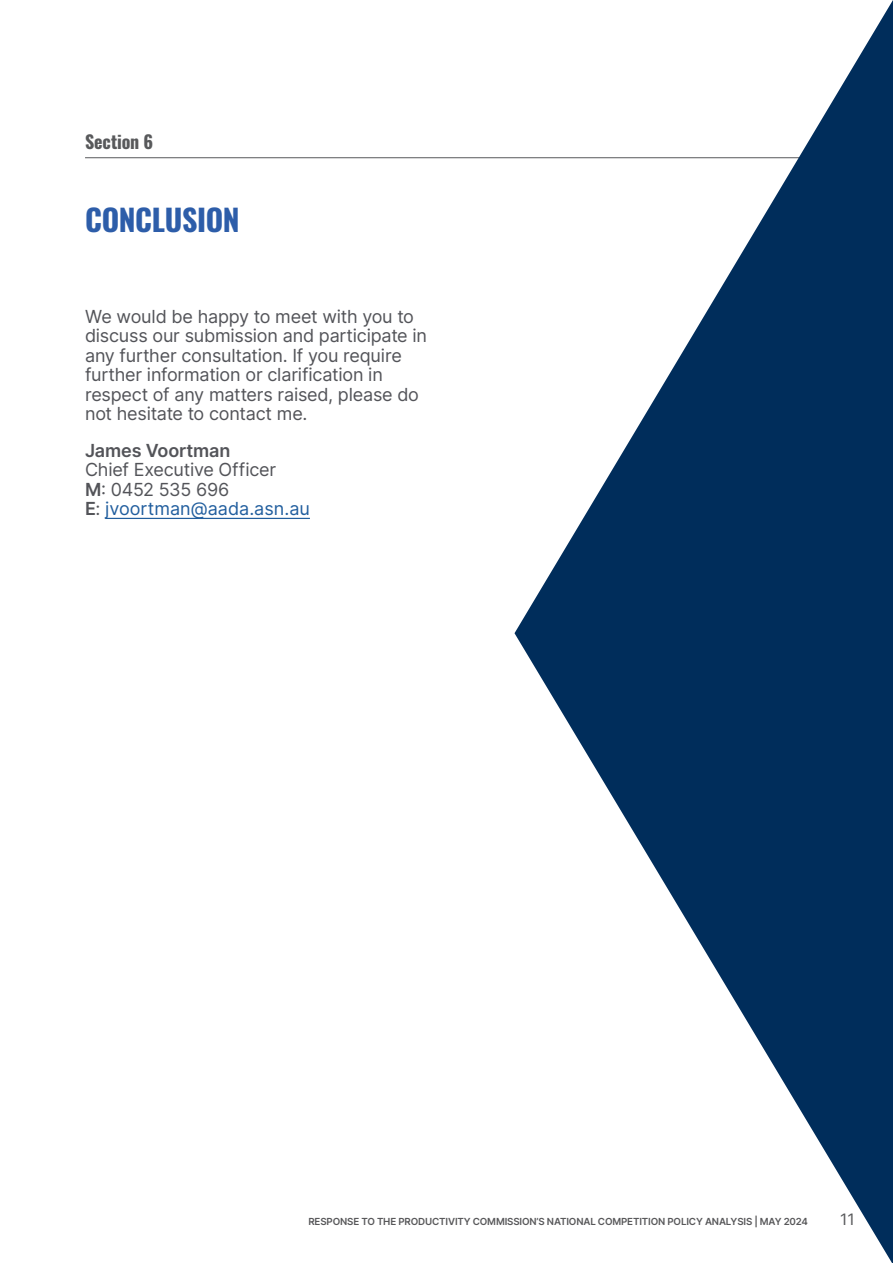
<style>
.page{position:relative;width:893px;height:1263px;background:#fff}
.page>*{position:absolute;margin:0;border:0;box-sizing:border-box;transform-origin:0 0}
.t1{font:700 30px "Oswald";letter-spacing:-.01em;color:#2d5da9}
.t2{font:18px/19.5px "Inter";letter-spacing:-.01em;color:#535459}
.t3{font:600 18px "Inter";letter-spacing:-.01em;color:#535459}
.t4{font:700 18px "Oswald";letter-spacing:-.01em;color:#58595b}
.t5{font:15.75px "Inter";color:#58595b}
.t6{font:600 9.75px "Inter";letter-spacing:-.015em;color:#58585a}
.s1{font-weight:600}
.s2{color:#215e9e}
</style>
<div class="page">
<hr style="left:105px;top:518px;width:205px;height:1px;background:#215e9e">
<hr style="left:85px;top:157px;width:723px;height:1px;background:#58595b">
<svg style="left:514px;top:0;width:379px;height:1263px"></svg>
<p class="t4" style="left:85px;top:126px;width:70px">Section 6</p>
<h1 class="t1" style="left:85px;top:193px;width:156px">CONCLUSION</h1>
<p class="t2" style="left:85px;top:306px;width:343px">We would be happy to meet with you to discuss our submission and participate in any further consultation. If you require further information or clarification in respect of any matters raised, please do not hesitate to contact me.</p>
<p class="t3" style="left:85px;top:437px;width:147px">James Voortman</p>
<p class="t2" style="left:85px;top:460px;width:226px">Chief Executive Officer<br><span class="s1">M</span>: 0452 535 696<br><span class="s1">E</span>: <span class="s2">jvoortman@aada.asn.au</span></p>
<p class="t6" style="left:308px;top:1214px;width:501px">RESPONSE TO THE PRODUCTIVITY COMMISSION’S NATIONAL COMPETITION POLICY ANALYSIS | MAY 2024</p>
<p class="t5" style="left:840px;top:1207px;width:16px">11</p>
</div>
